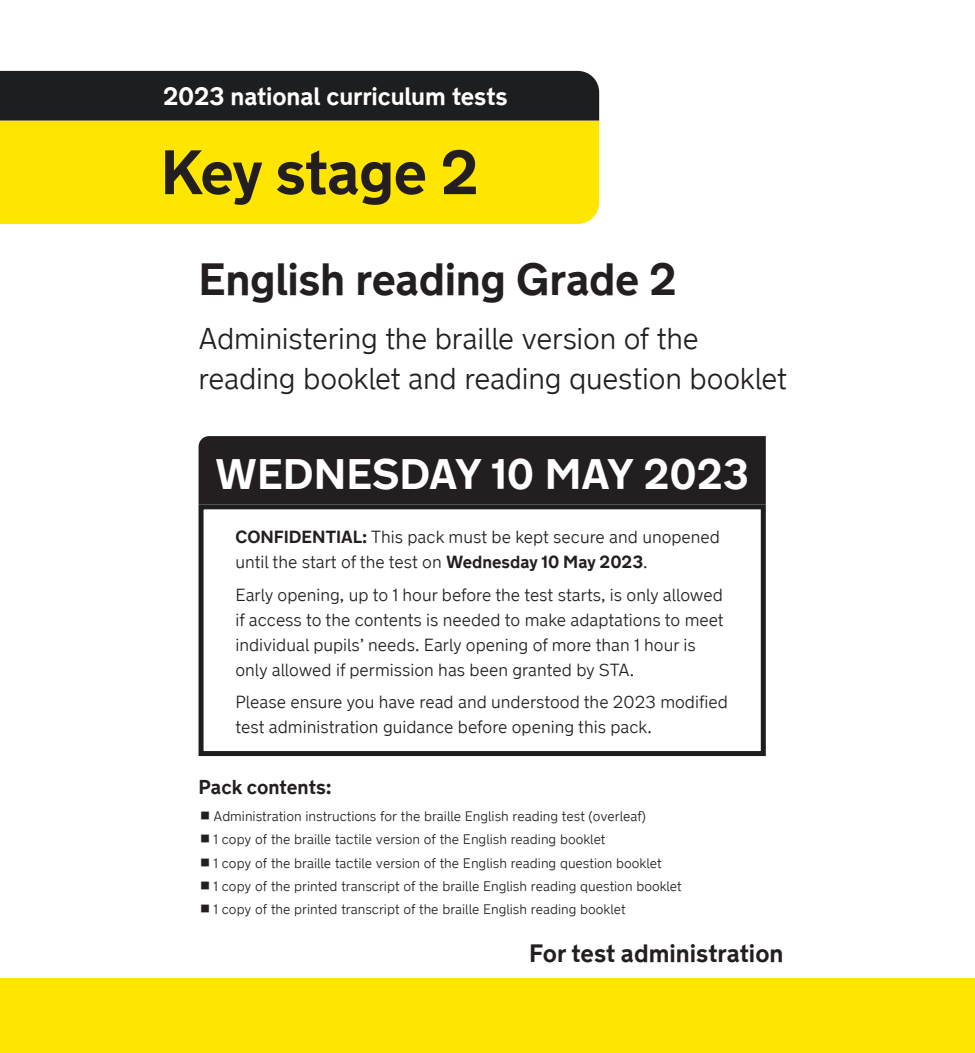
<style>
.page{position:relative;width:975px;height:1053px;background:#fff}
.page>*{position:absolute;margin:0;border:0;box-sizing:border-box;transform-origin:0 0}
.KeyStage{font:700 62.5px "New Transport";letter-spacing:-.015em;color:#231f20}
.Full_Test_Title{font:700 45px "New Transport";letter-spacing:-.01em;color:#231f20}
.CONFIDENTIAL_MATERIA{font:700 42.5px "New Transport";color:#fff}
.Full_Test_Title-2{font:300 30px/40px "New Transport";letter-spacing:-.01em;color:#231f20}
.National_Curriculum{font:700 25px "New Transport";letter-spacing:-.005em;color:#fff}
.For_test_administrat{font:700 25px "New Transport";color:#231f20}
.Test_date{font:700 20px "New Transport";color:#231f20}
.Test_Instruction{font:300 17.5px/25px "New Transport";color:#231f20}
.t1{font:300 13.75px "New Transport";color:#231f20}
.s1{font-weight:700}
</style>
<div class="page">
<div style="left:0;top:978px;width:974px;height:74px;background:#ffe600"></div>
<div style="left:0;top:120px;width:599px;height:104px;background:#ffe600"></div>
<div style="left:0;top:71px;width:599px;height:49px;background:#1d1e1f"></div>
<div style="left:198px;top:504px;width:567px;height:252px;border:5px solid #1d1e1f"></div>
<div style="left:198px;top:436px;width:567px;height:68px;background:#231f20"></div>
<p class="National_Curriculum" style="left:163px;top:81px;width:346px">2023 national curriculum tests</p>
<p class="KeyStage" style="left:160px;top:133px;width:320px">Key stage 2</p>
<p class="Full_Test_Title" style="left:198px;top:251px;width:480px">English reading Grade 2</p>
<p class="Full_Test_Title-2" style="left:198px;top:319px;width:590px">Administering the braille version of the reading booklet and reading question booklet</p>
<p class="CONFIDENTIAL_MATERIA" style="left:215px;top:447px;width:535px">WEDNESDAY 10 MAY 2023</p>
<p class="Test_Instruction" style="left:235px;top:524px;width:486px"><span class="s1">CONFIDENTIAL:</span> This pack must be kept secure and unopened until the start of the test on <span class="s1">Wednesday 10 May 2023</span>.</p>
<p class="Test_Instruction" style="left:235px;top:582px;width:489px">Early opening, up to 1 hour before the test starts, is only allowed if access to the contents is needed to make adaptations to meet individual pupils’ needs. Early opening of more than 1 hour is only allowed if permission has been granted by STA.</p>
<p class="Test_Instruction" style="left:235px;top:689px;width:494px">Please ensure you have read and understood the 2023 modified test administration guidance before opening this pack.</p>
<p class="Test_date" style="left:198px;top:774px;width:135px">Pack contents:</p>
<p class="t1" style="left:213px;top:807px;width:434px">Administration instructions for the braille English reading test (overleaf)</p>
<p class="t1" style="left:213px;top:830px;width:393px">1 copy of the braille tactile version of the English reading booklet</p>
<p class="t1" style="left:213px;top:854px;width:449px">1 copy of the braille tactile version of the English reading question booklet</p>
<p class="t1" style="left:213px;top:877px;width:469px">1 copy of the printed transcript of the braille English reading question booklet</p>
<p class="t1" style="left:213px;top:900px;width:413px">1 copy of the printed transcript of the braille English reading booklet</p>
<p class="For_test_administrat" style="left:529px;top:937px;width:256px">For test administration</p>
</div>
